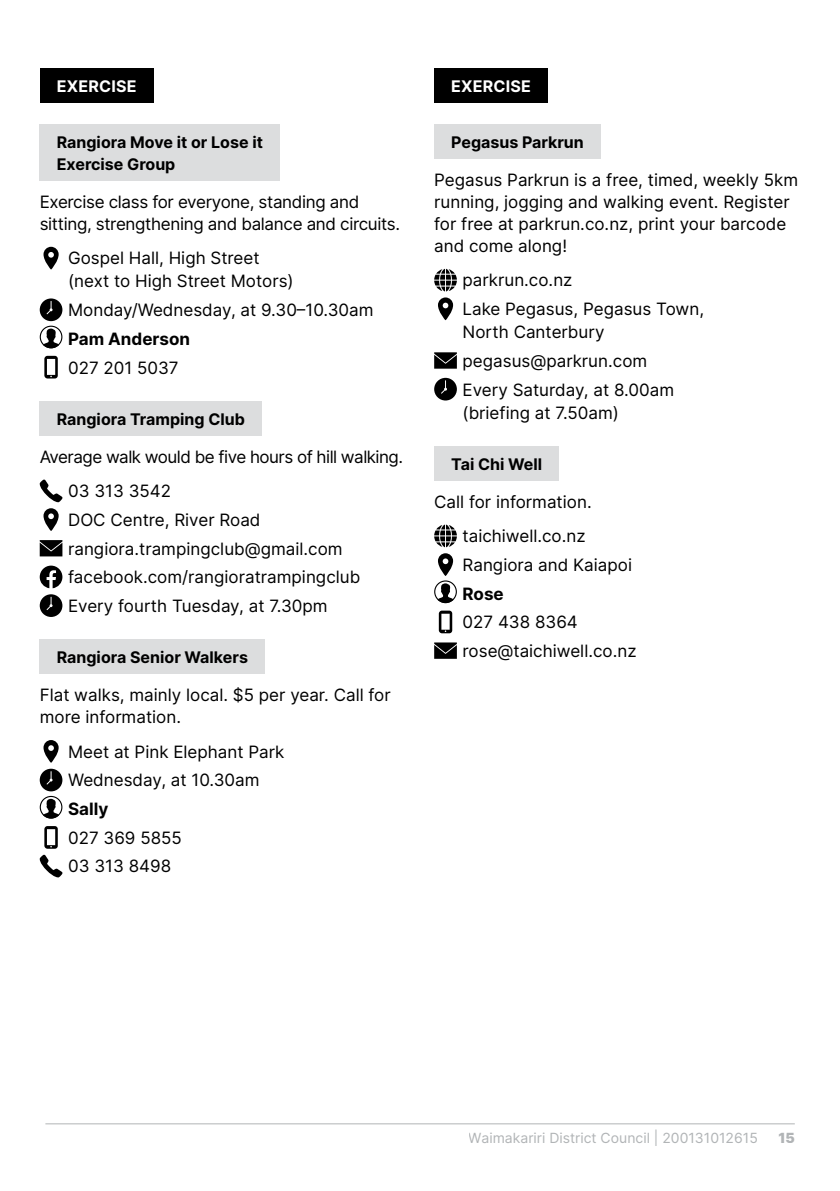
<style>
.page{position:relative;width:840px;height:1191px;background:#fff}
.page>*{position:absolute;margin:0;border:0;box-sizing:border-box;transform-origin:0 0}
.Information_details{font:17px/23px "Inter";color:#000}
.Body_Paragraph{font:17px/22px "Inter";color:#000}
.Body_Paragraph-2{font:17px/22px "Inter";letter-spacing:-.02em;color:#000}
.Body_Paragraph-3{font:17px "Inter";letter-spacing:-.03em;color:#000}
.Contact_Name{font:700 17px "Inter";color:#000}
.Organisation_name{font:700 16px/22px "Inter";color:#000}
.Category_title{font:700 16px "Inter";letter-spacing:.01em;color:#fff}
.t1{font:14px "Inter";color:#b1b4b6}
.t2{font:900 14px "Inter";color:#b1b4b6}
</style>
<div class="page">
<hr style="left:45px;top:1123px;width:749px;height:1px;background:#b1b4b6">
<div style="left:40px;top:68px;width:113px;height:34px;background:#000"></div>
<div style="left:40px;top:124px;width:240px;height:56px;background:#dcddde"></div>
<div style="left:40px;top:401px;width:222px;height:34px;background:#dcddde"></div>
<div style="left:40px;top:639px;width:225px;height:34px;background:#dcddde"></div>
<svg style="left:43px;top:247px;width:16px;height:22px"></svg>
<svg style="left:40px;top:298px;width:22px;height:23px"></svg>
<div style="left:40px;top:326px;width:22px;height:22px;border:1px solid #000;border-radius:11px"></div>
<svg style="left:43px;top:328px;width:16px;height:20px"></svg>
<svg style="left:44px;top:356px;width:14px;height:22px"></svg>
<svg style="left:40px;top:479px;width:22px;height:23px"></svg>
<svg style="left:43px;top:508px;width:16px;height:23px"></svg>
<svg style="left:40px;top:540px;width:22px;height:16px"></svg>
<svg style="left:40px;top:565px;width:22px;height:23px"></svg>
<svg style="left:40px;top:594px;width:22px;height:23px"></svg>
<svg style="left:43px;top:740px;width:16px;height:22px"></svg>
<svg style="left:40px;top:768px;width:22px;height:23px"></svg>
<div style="left:40px;top:796px;width:22px;height:22px;border:1px solid #000;border-radius:11px"></div>
<svg style="left:43px;top:799px;width:16px;height:19px"></svg>
<svg style="left:44px;top:826px;width:14px;height:22px"></svg>
<svg style="left:40px;top:854px;width:22px;height:23px"></svg>
<div style="left:434px;top:68px;width:113px;height:34px;background:#000"></div>
<div style="left:434px;top:124px;width:166px;height:34px;background:#dcddde"></div>
<div style="left:434px;top:446px;width:125px;height:34px;background:#dcddde"></div>
<svg style="left:434px;top:269px;width:22px;height:22px"></svg>
<svg style="left:438px;top:297px;width:15px;height:23px"></svg>
<svg style="left:434px;top:352px;width:22px;height:17px"></svg>
<svg style="left:434px;top:378px;width:22px;height:22px"></svg>
<svg style="left:434px;top:524px;width:22px;height:23px"></svg>
<svg style="left:438px;top:553px;width:15px;height:23px"></svg>
<div style="left:434px;top:580px;width:22px;height:23px;border:1px solid #000;border-radius:11px"></div>
<svg style="left:437px;top:583px;width:16px;height:20px"></svg>
<svg style="left:438px;top:610px;width:14px;height:23px"></svg>
<svg style="left:434px;top:642px;width:22px;height:17px"></svg>
<p class="Category_title" style="left:57px;top:74px;width:81px">EXERCISE</p>
<p class="Organisation_name" style="left:57px;top:131px;width:207px">Rangiora Move it or Lose it<br>Exercise Group</p>
<p class="Body_Paragraph-2" style="left:40px;top:190px;width:361px">Exercise class for everyone, standing and sitting, strengthening and balance and circuits.</p>
<p class="Information_details" style="left:68px;top:246px;width:227px">Gospel Hall, High Street (next to High Street Motors)</p>
<p class="Information_details" style="left:68px;top:298px;width:307px">Monday/Wednesday, at 9.30–10.30am</p>
<p class="Contact_Name" style="left:68px;top:326px;width:123px">Pam Anderson</p>
<p class="Information_details" style="left:68px;top:355px;width:112px">027 201 5037</p>
<p class="Organisation_name" style="left:57px;top:407px;width:190px">Rangiora Tramping Club</p>
<p class="Body_Paragraph-3" style="left:40px;top:444px;width:365px">Average walk would be five hours of hill walking.</p>
<p class="Information_details" style="left:68px;top:479px;width:104px">03 313 3542</p>
<p class="Information_details" style="left:68px;top:508px;width:194px">DOC Centre, River Road</p>
<p class="Information_details" style="left:68px;top:536px;width:276px">rangiora.trampingclub@gmail.com</p>
<p class="Information_details" style="left:68px;top:565px;width:293px">facebook.com/rangioratrampingclub</p>
<p class="Information_details" style="left:68px;top:594px;width:261px">Every fourth Tuesday, at 7.30pm</p>
<p class="Organisation_name" style="left:57px;top:646px;width:193px">Rangiora Senior Walkers</p>
<p class="Body_Paragraph" style="left:40px;top:684px;width:352px">Flat walks, mainly local. $5 per year. Call for more information.</p>
<p class="Information_details" style="left:68px;top:739px;width:218px">Meet at Pink Elephant Park</p>
<p class="Information_details" style="left:68px;top:768px;width:193px">Wednesday, at 10.30am</p>
<p class="Contact_Name" style="left:68px;top:796px;width:42px">Sally</p>
<p class="Information_details" style="left:68px;top:825px;width:115px">027 369 5855</p>
<p class="Information_details" style="left:68px;top:854px;width:104px">03 313 8498</p>
<p class="Category_title" style="left:451px;top:74px;width:81px">EXERCISE</p>
<p class="Organisation_name" style="left:451px;top:131px;width:134px">Pegasus Parkrun</p>
<p class="Body_Paragraph" style="left:434px;top:168px;width:365px">Pegasus Parkrun is a free, timed, weekly 5km running, jogging and walking event. Register for free at parkrun.co.nz, print your barcode and come along!</p>
<p class="Information_details" style="left:462px;top:268px;width:111px">parkrun.co.nz</p>
<p class="Information_details" style="left:462px;top:297px;width:243px">Lake Pegasus, Pegasus Town,<br>North Canterbury</p>
<p class="Information_details" style="left:462px;top:349px;width:186px">pegasus@parkrun.com</p>
<p class="Information_details" style="left:462px;top:377px;width:213px">Every Saturday, at 8.00am (briefing at 7.50am)</p>
<p class="Organisation_name" style="left:451px;top:452px;width:92px">Tai Chi Well</p>
<p class="Body_Paragraph" style="left:434px;top:490px;width:159px">Call for information.</p>
<p class="Information_details" style="left:462px;top:524px;width:124px">taichiwell.co.nz</p>
<p class="Information_details" style="left:462px;top:553px;width:171px">Rangiora and Kaiapoi</p>
<p class="Contact_Name" style="left:462px;top:580px;width:43px">Rose</p>
<p class="Information_details" style="left:462px;top:610px;width:117px">027 438 8364</p>
<p class="Information_details" style="left:462px;top:639px;width:175px">rose@taichiwell.co.nz</p>
<p class="t1" style="left:468px;top:1127px;width:290px">Waimakariri District Council | 200131012615</p>
<p class="t2" style="left:777px;top:1126px;width:18px">15</p>
</div>
